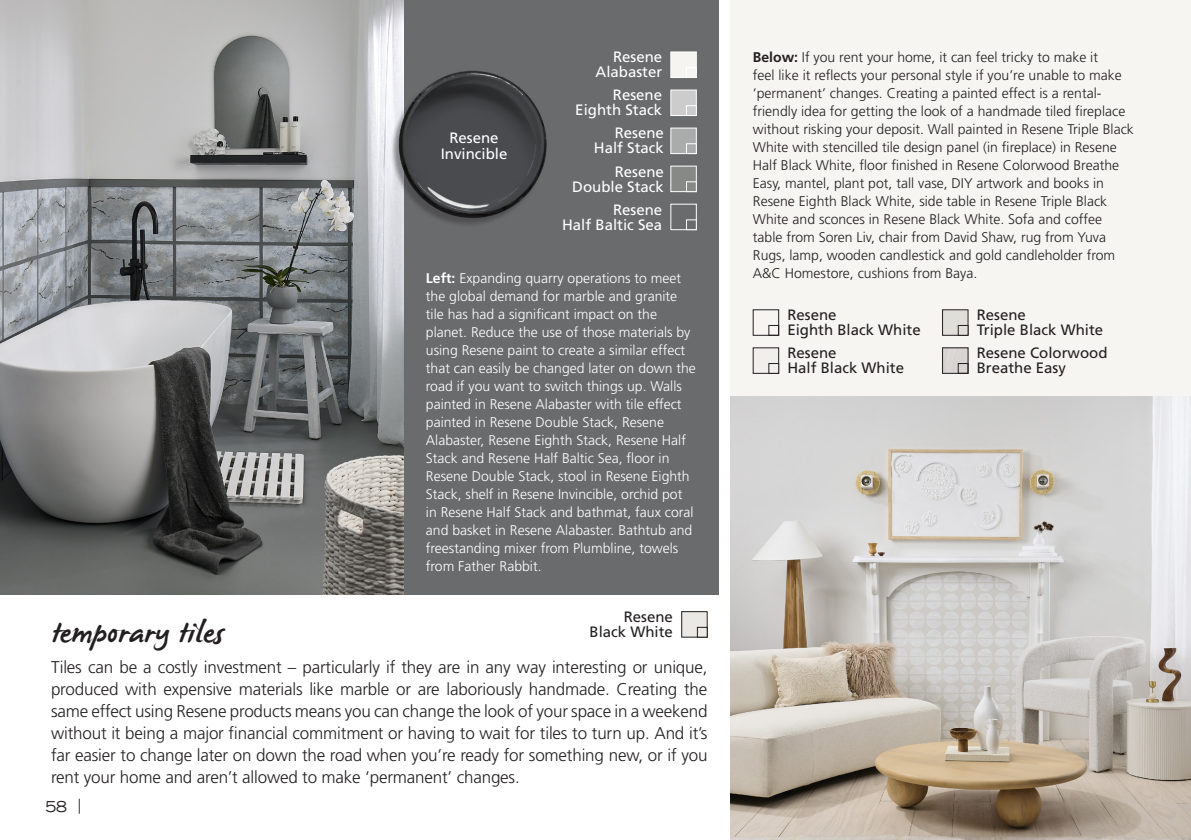
<style>
.page{position:relative;width:1191px;height:840px;background:#fff}
.page>*{position:absolute;margin:0;border:0;box-sizing:border-box;transform-origin:0 0}
.sidebar_head{font:30px "James Paul";letter-spacing:.005em;color:#231f20}
.Body_indent{font:300 17px/22px "Frutiger LT Std";letter-spacing:-.01em;color:#231f20;text-align:justify}
.Swatch_Text__left{font:15px/15px "Frutiger LT Std";color:#231f20}
.Swatch_Text__left-2{font:15px/15px "Frutiger LT Std";color:#fff;text-align:right}
.Swatch_text__center{font:15px/16px "Frutiger LT Std";color:#fff;text-align:center}
.t1{font:expanded 15px "Trade Gothic LH";color:#231f20}
.t2{font:300 14px/18px "Frutiger LT Std";color:#231f20}
.t3{font:300 14px/18px "Frutiger LT Std";color:#fff}
.s1{font-weight:700}
</style>
<div class="page">
<div style="left:730px;top:0;width:461px;height:839px;background:#f6f5f2"></div>
<div style="left:0;top:0;width:719px;height:594px;background:#6a6b6d"></div>
<img style="left:0;top:0;width:403px;height:594px">
<img style="left:730px;top:396px;width:461px;height:443px">
<div style="left:670px;top:128px;width:26px;height:26px;background:#aaacab;border:1px solid #fff"></div>
<div style="left:686px;top:143px;width:10px;height:11px;background:#aaacab;border:1px solid #fff"></div>
<div style="left:670px;top:52px;width:26px;height:26px;background:#f5f4f1;border:1px solid #fff"></div>
<div style="left:686px;top:67px;width:10px;height:11px;background:#f5f4f1;border:1px solid #fff"></div>
<div style="left:670px;top:90px;width:26px;height:26px;background:#cbcccb;border:1px solid #fff"></div>
<div style="left:686px;top:105px;width:10px;height:11px;background:#cbcccb;border:1px solid #fff"></div>
<div style="left:670px;top:166px;width:26px;height:26px;background:#878987;border:1px solid #fff"></div>
<div style="left:686px;top:181px;width:10px;height:11px;background:#878987;border:1px solid #fff"></div>
<img style="left:379px;top:54px;width:168px;height:183px">
<div style="left:670px;top:204px;width:26px;height:26px;background:#6a6b6d;border:1px solid #fff"></div>
<div style="left:686px;top:219px;width:10px;height:11px;background:#6a6b6d;border:1px solid #fff"></div>
<div style="left:768px;top:325px;width:11px;height:10px;border:1px solid #231f20"></div>
<div style="left:942px;top:309px;width:26px;height:26px;background:#e0ded9"></div>
<div style="left:942px;top:309px;width:26px;height:26px;border:1px solid #231f20"></div>
<div style="left:958px;top:325px;width:10px;height:10px;border:1px solid #231f20"></div>
<div style="left:753px;top:347px;width:25px;height:26px;background:#f0efec"></div>
<div style="left:768px;top:363px;width:11px;height:10px;border:1px solid #231f20"></div>
<img style="left:944px;top:349px;width:22px;height:22px">
<div style="left:942px;top:347px;width:26px;height:26px;border:1px solid #231f20"></div>
<div style="left:958px;top:363px;width:10px;height:10px;border:1px solid #231f20"></div>
<div style="left:681px;top:611px;width:26px;height:25px;background:#ebe9e5"></div>
<div style="left:681px;top:611px;width:26px;height:26px;border:1px solid #231f20"></div>
<div style="left:697px;top:626px;width:10px;height:11px;border:1px solid #231f20"></div>
<p class="Swatch_text__center" style="left:441px;top:129px;width:68px">Resene<br>Invincible</p>
<p class="Swatch_Text__left-2" style="left:595px;top:50px;width:68px">Resene<br>Alabaster</p>
<p class="Swatch_Text__left-2" style="left:575px;top:88px;width:88px">Resene<br>Eighth Stack</p>
<p class="Swatch_Text__left-2" style="left:594px;top:126px;width:72px">Resene<br>Half Stack</p>
<p class="Swatch_Text__left-2" style="left:572px;top:164px;width:93px">Resene<br>Double Stack</p>
<p class="Swatch_Text__left-2" style="left:562px;top:202px;width:102px">Resene<br>Half Baltic Sea</p>
<p class="t3" style="left:426px;top:269px;width:271px"><span class="s1">Left:</span> Expanding quarry operations to meet the global demand for marble and granite tile has had a significant impact on the planet. Reduce the use of those materials by using Resene paint to create a similar effect that can easily be changed later on down the road if you want to switch things up. Walls painted in Resene Alabaster with tile effect painted in Resene Double Stack, Resene Alabaster, Resene Eighth Stack, Resene Half Stack and Resene Half Baltic Sea, floor in Resene Double Stack, stool in Resene Eighth Stack, shelf in Resene Invincible, orchid pot in Resene Half Stack and bathmat, faux coral and basket in Resene Alabaster. Bathtub and freestanding mixer from Plumbline, towels from Father Rabbit.</p>
<p class="Swatch_Text__left" style="left:589px;top:609px;width:85px;text-align:right">Resene<br>Black White</p>
<p class="sidebar_head" style="left:51px;top:617px;width:173px">temporary tiles</p>
<p class="Body_indent" style="left:51px;top:656px;width:658px">Tiles can be a costly investment – particularly if they are in any way interesting or unique, produced with expensive materials like marble or are laboriously handmade. Creating the same effect using Resene products means you can change the look of your space in a weekend without it being a major financial commitment or having to wait for tiles to turn up. And it’s far easier to change later on down the road when you’re ready for something new, or if you rent your home and aren’t allowed to make ‘permanent’ changes.</p>
<p class="t1" style="left:45px;top:796px;width:37px">58 |</p>
<p class="t2" style="left:753px;top:48px;width:382px"><span class="s1">Below:</span> If you rent your home, it can feel tricky to make it<br>feel like it reflects your personal style if you’re unable to make ‘permanent’ changes. Creating a painted effect is a rental&shy;friendly idea for getting the look of a handmade tiled fireplace without risking your deposit. Wall painted in Resene Triple Black White with stencilled tile design panel (in fireplace) in Resene Half Black White, floor finished in Resene Colorwood Breathe Easy, mantel, plant pot, tall vase, DIY artwork and books in Resene Eighth Black White, side table in Resene Triple Black White and sconces in Resene Black White. Sofa and coffee table from Soren Liv, chair from David Shaw, rug from Yuva Rugs, lamp, wooden candlestick and gold candleholder from A&amp;C Homestore, cushions from Baya.</p>
<p class="Swatch_Text__left" style="left:787px;top:307px;width:135px">Resene<br>Eighth Black White</p>
<p class="Swatch_Text__left" style="left:976px;top:307px;width:128px">Resene<br>Triple Black White</p>
<p class="Swatch_Text__left" style="left:787px;top:345px;width:118px">Resene<br>Half Black White</p>
<p class="Swatch_Text__left" style="left:976px;top:345px;width:132px">Resene Colorwood<br>Breathe Easy</p>
</div>
